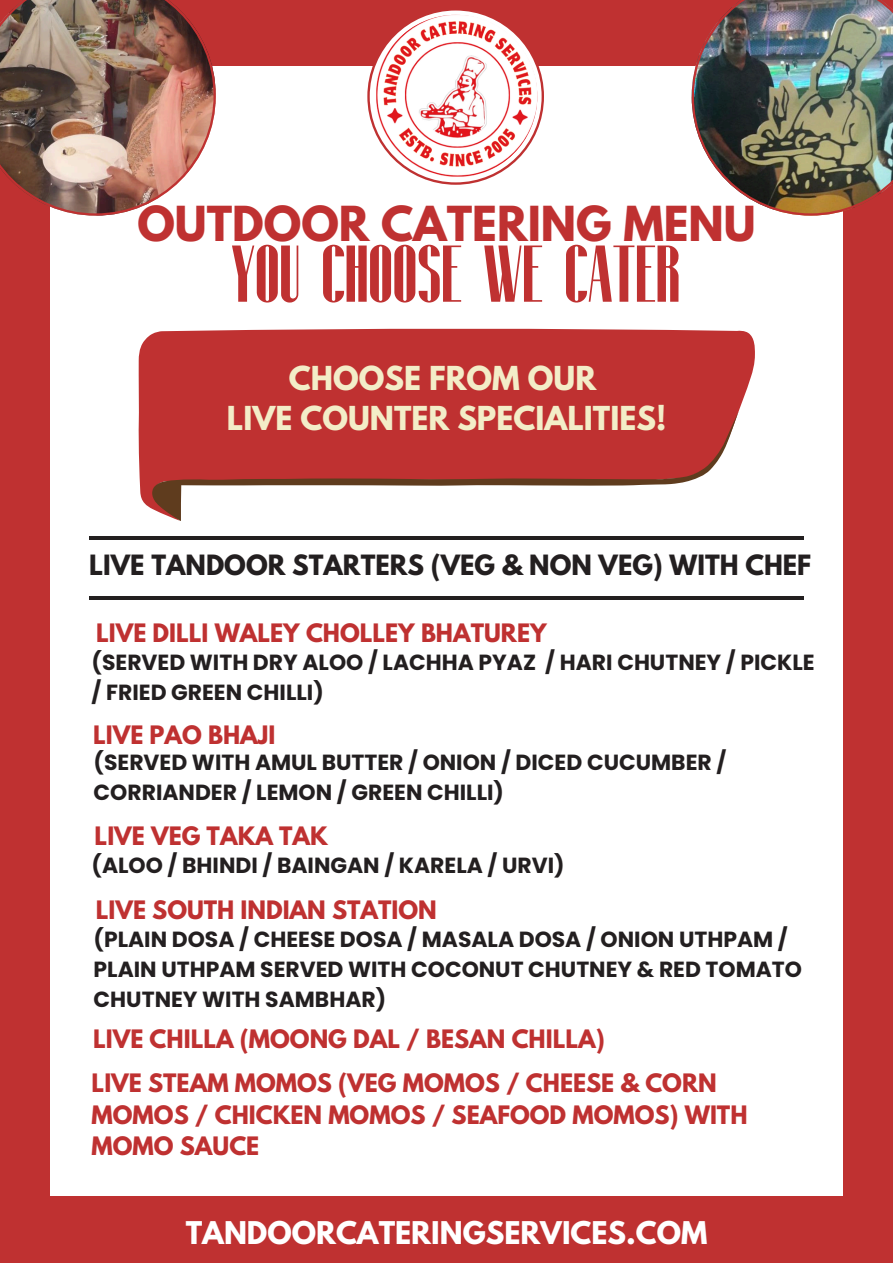
<style>
.page{position:relative;width:893px;height:1263px;background:#bf3131}
.page>*{position:absolute;margin:0;border:0;box-sizing:border-box;transform-origin:0 0}
.t1{font:700 82.43px "Fontuna";color:#bf3131}
.t2{font:700 42.75px "League Spartan";color:#bf3131}
.t3{font:700 29.25px/40.5px "League Spartan";color:#f3edc8;text-align:center}
.t4{font:700 27.75px "League Spartan";color:#fff}
.t5{font:700 24.75px "League Spartan";color:#231f20}
.t6{font:700 22.5px/31.5px "League Spartan";color:#bf3131}
.t7{font:700 21.9px/30.4px "Poppins";color:#231f20}
</style>
<div class="page">
<div style="left:50px;top:66px;width:793px;height:1129px;background:#fff"></div>
<img style="left:0;top:0;width:216px;height:216px">
<img style="left:691px;top:0;width:202px;height:216px">
<svg style="left:367px;top:8px;width:177px;height:177px;fill:#bf3131"></svg>
<div style="left:370px;top:11px;width:171px;height:171px;background:#fff;border-radius:50%"></div>
<img style="left:374px;top:15px;width:163px;height:163px;border-radius:50%">
<hr style="left:89px;top:536px;width:715px;height:3px;background:#231f20">
<hr style="left:89px;top:597px;width:715px;height:3px;background:#231f20">
<svg style="left:138px;top:328px;width:617px;height:181px;background:#c33e3e"></svg>
<svg style="left:152px;top:411px;width:586px;height:110px;fill:#bf3131"></svg>
<p class="t2" style="left:137px;top:203px;width:619px">OUTDOOR CATERING MENU</p>
<p class="t1" style="left:231px;top:232px;width:450px">YOU CHOOSE WE CATER</p>
<h4 class="t3" style="left:227px;top:361px;width:441px">CHOOSE FROM OUR<br>LIVE COUNTER SPECIALITIES!</h4>
<h4 class="t5" style="left:89px;top:552px;width:723px">LIVE TANDOOR STARTERS (VEG &amp; NON VEG) WITH CHEF</h4>
<h4 class="t6" style="left:96px;top:620px;width:452px">LIVE DILLI WALEY CHOLLEY BHATUREY</h4>
<h4 class="t7" style="left:92px;top:647px;width:724px">(SERVED WITH DRY ALOO / LACHHA PYAZ / HARI CHUTNEY / PICKLE / FRIED GREEN CHILLI)</h4>
<p class="t6" style="left:93px;top:722px;width:184px">LIVE PAO BHAJI</p>
<p class="t7" style="left:94px;top:747px;width:634px">(SERVED WITH AMUL BUTTER / ONION / DICED CUCUMBER /<br>CORRIANDER / LEMON / GREEN CHILLI)</p>
<h4 class="t6" style="left:95px;top:823px;width:235px">LIVE VEG TAKA TAK</h4>
<h4 class="t7" style="left:92px;top:850px;width:474px">(ALOO / BHINDI / BAINGAN / KARELA / URVI)</h4>
<p class="t6" style="left:96px;top:897px;width:343px">LIVE SOUTH INDIAN STATION</p>
<h4 class="t7" style="left:94px;top:924px;width:710px">(PLAIN DOSA / CHEESE DOSA / MASALA DOSA / ONION UTHPAM /<br>PLAIN UTHPAM SERVED WITH COCONUT CHUTNEY &amp; RED TOMATO<br>CHUTNEY WITH SAMBHAR)</h4>
<p class="t6" style="left:93px;top:1026px;width:513px">LIVE CHILLA (MOONG DAL / BESAN CHILLA)</p>
<h2 class="t6" style="left:92px;top:1070px;width:657px">LIVE STEAM MOMOS (VEG MOMOS / CHEESE &amp; CORN<br>MOMOS / CHICKEN MOMOS / SEAFOOD MOMOS) WITH<br>MOMO SAUCE</h2>
<p class="t4" style="left:186px;top:1219px;width:523px">TANDOORCATERINGSERVICES.COM</p>
</div>
